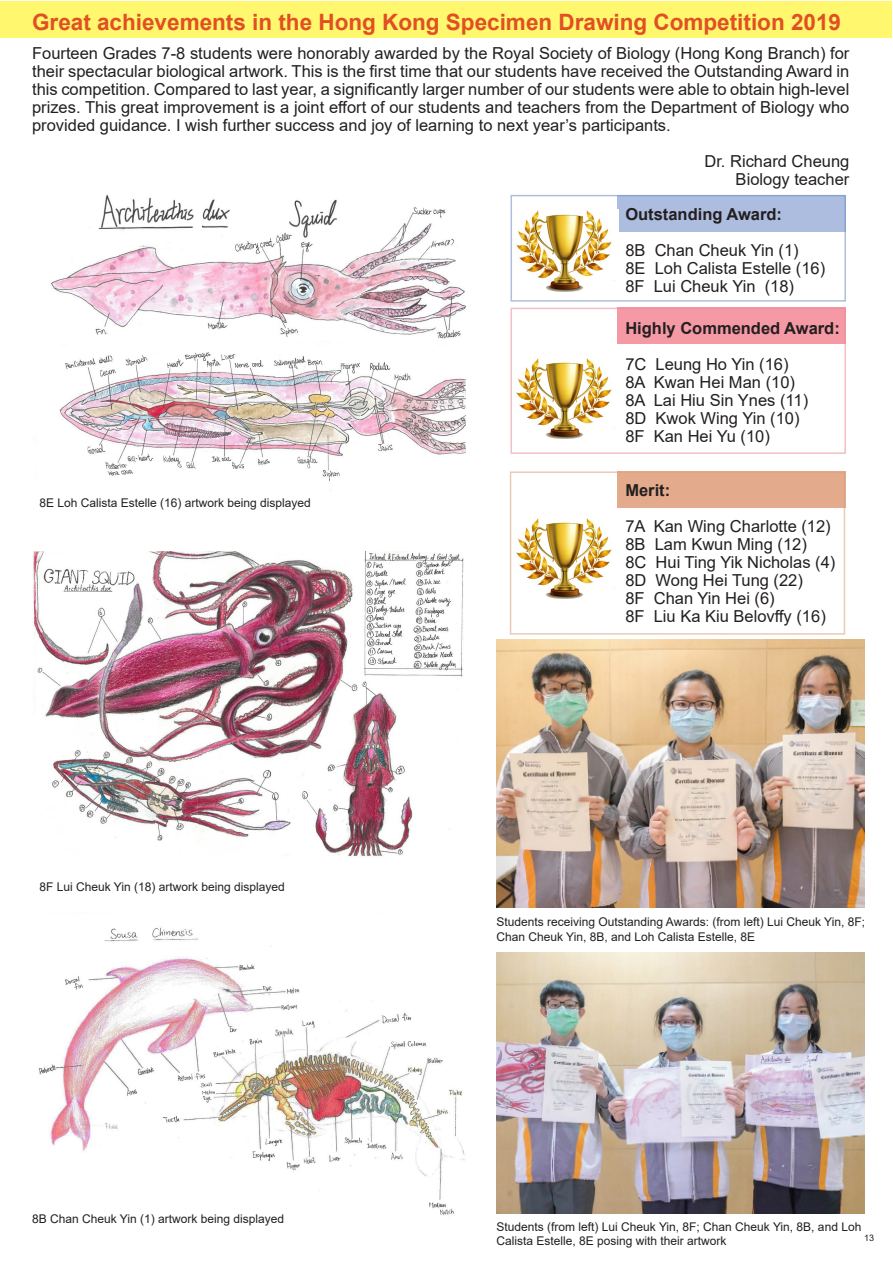
<style>
.page{position:relative;width:893px;height:1263px;background:#fff}
.page>*{position:absolute;margin:0;border:0;box-sizing:border-box;transform-origin:0 0}
.t1{font:700 22.5px "Arial";color:#e14f24}
.t2{font:16.5px/18px "Arial";color:#231f20;text-align:justify}
.t3{font:700 16.5px "Arial";color:#231f20}
.t4{font:12px/14.4px "Arial";color:#231f20}
.t5{font:9px "Arial";color:#231f20}
</style>
<div class="page">
<div style="left:617px;top:471px;width:228px;height:37px;background:#e3ab8b"></div>
<div style="left:617px;top:196px;width:228px;height:36px;background:#adbddf"></div>
<div style="left:617px;top:308px;width:228px;height:36px;background:#f599a4"></div>
<div style="left:0;top:1px;width:892px;height:37px;background:#fff76e"></div>
<img style="left:51px;top:195px;width:414px;height:286px">
<img style="left:33px;top:551px;width:431px;height:306px">
<img style="left:38px;top:927px;width:427px;height:288px">
<img style="left:496px;top:640px;width:368px;height:268px">
<img style="left:496px;top:952px;width:368px;height:262px">
<img style="left:510px;top:210px;width:108px;height:82px">
<img style="left:510px;top:357px;width:105px;height:83px">
<img style="left:509px;top:517px;width:106px;height:83px">
<div style="left:511px;top:195px;width:335px;height:107px;border:1px solid #708cc7"></div>
<div style="left:511px;top:308px;width:335px;height:146px;border:1px solid #e98d98"></div>
<div style="left:510px;top:471px;width:335px;height:164px;border:1px solid #dba17f"></div>
<p class="t1" style="left:32px;top:7px;width:810px">Great achievements in the Hong Kong Specimen Drawing Competition 2019</p>
<p class="t2" style="left:32px;top:44px;width:819px">Fourteen Grades 7-8 students were honorably awarded by the Royal Society of Biology (Hong Kong Branch) for their spectacular biological artwork. This is the first time that our students have received the Outstanding Award in this competition. Compared to last year, a significantly larger number of our students were able to obtain high-level prizes. This great improvement is a joint effort of our students and teachers from the Department of Biology who provided guidance. I wish further success and joy of learning to next year’s participants.</p>
<p class="t2" style="left:704px;top:152px;width:146px">Dr. Richard Cheung</p>
<p class="t2" style="left:736px;top:170px;width:115px">Biology teacher</p>
<p class="t3" style="left:625px;top:203px;width:158px">Outstanding Award:</p>
<p class="t2" style="left:625px;top:241px;width:175px">8B Chan Cheuk Yin (1)</p>
<p class="t2" style="left:625px;top:259px;width:201px">8E Loh Calista Estelle (16)</p>
<p class="t2" style="left:625px;top:277px;width:170px">8F Lui Cheuk Yin (18)</p>
<p class="t3" style="left:625px;top:317px;width:216px">Highly Commended Award:</p>
<p class="t2" style="left:625px;top:356px;width:165px">7C Leung Ho Yin (16)</p>
<p class="t2" style="left:625px;top:374px;width:171px">8A Kwan Hei Man (10)</p>
<p class="t2" style="left:625px;top:392px;width:184px">8A Lai Hiu Sin Ynes (11)</p>
<p class="t2" style="left:625px;top:410px;width:176px">8D Kwok Wing Yin (10)</p>
<p class="t2" style="left:625px;top:428px;width:146px">8F Kan Hei Yu (10)</p>
<p class="t3" style="left:625px;top:478px;width:46px">Merit:</p>
<p class="t2" style="left:625px;top:517px;width:207px">7A Kan Wing Charlotte (12)</p>
<p class="t2" style="left:625px;top:535px;width:183px">8B Lam Kwun Ming (12)</p>
<p class="t2" style="left:625px;top:553px;width:211px">8C Hui Ting Yik Nicholas (4)</p>
<p class="t2" style="left:625px;top:571px;width:179px">8D Wong Hei Tung (22)</p>
<p class="t2" style="left:625px;top:589px;width:151px">8F Chan Yin Hei (6)</p>
<p class="t2" style="left:625px;top:607px;width:202px">8F Liu Ka Kiu Belovffy (16)</p>
<p class="t4" style="left:39px;top:496px;width:273px">8E Loh Calista Estelle (16) artwork being displayed</p>
<p class="t4" style="left:39px;top:879px;width:247px">8F Lui Cheuk Yin (18) artwork being displayed</p>
<p class="t4" style="left:32px;top:1211px;width:254px">8B Chan Cheuk Yin (1) artwork being displayed</p>
<p class="t4" style="left:496px;top:915px;width:370px">Students receiving Outstanding Awards: (from left) Lui Cheuk Yin, 8F;<br>Chan Cheuk Yin, 8B, and Loh Calista Estelle, 8E</p>
<p class="t4" style="left:496px;top:1219px;width:366px">Students (from left) Lui Cheuk Yin, 8F; Chan Cheuk Yin, 8B, and Loh<br>Calista Estelle, 8E posing with their artwork</p>
<p class="t5" style="left:864px;top:1231px;width:12px">13</p>
</div>
